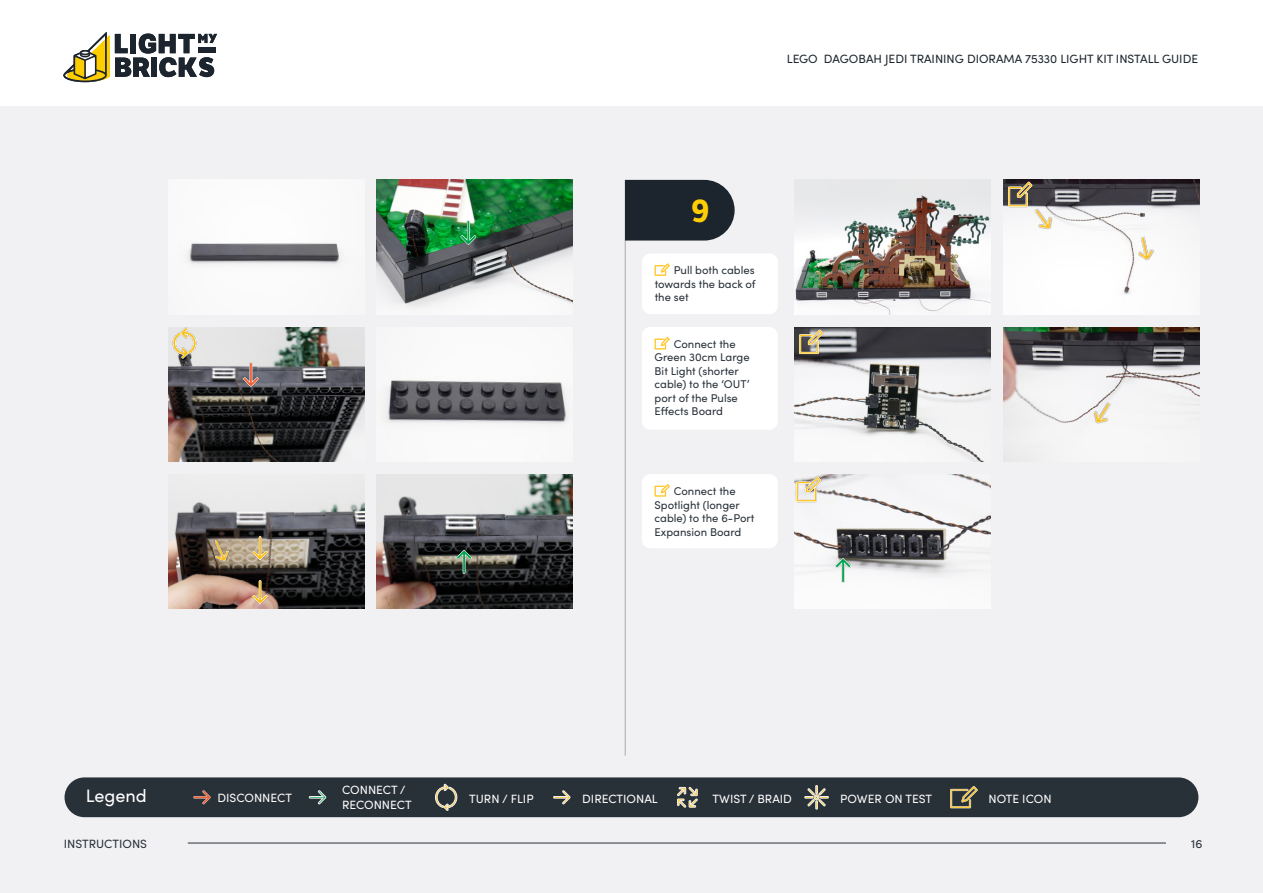
<style>
.page{position:relative;width:1263px;height:893px;background:#fff}
.page>*{position:absolute;margin:0;border:0;box-sizing:border-box;transform-origin:0 0}
.t1{font:700 31.5px "LFT Etica";color:#ffcd03}
.t2{font:18px "Sofia Pro";color:#fff}
.t3{font:12px/14.4px "Sofia Pro";color:#fff}
.t4{font:12px "Sofia Pro";color:#1c252d}
.t5{font:12px "Sofia Pro";color:#283038}
.t6{font:11.25px/13.5px "Sofia Pro";color:#283038}
</style>
<div class="page">
<svg style="left:63px;top:32px;width:154px;height:50px"></svg>
<div style="left:0;top:106px;width:1263px;height:787px;background:#f1f1f3"></div>
<hr style="left:188px;top:843px;width:978px;height:1px;background:#283038">
<img style="left:794px;top:180px;width:196px;height:134px">
<img style="left:377px;top:180px;width:196px;height:134px">
<img style="left:1003px;top:180px;width:196px;height:134px">
<img style="left:168px;top:327px;width:196px;height:134px">
<img style="left:794px;top:327px;width:196px;height:134px">
<img style="left:388px;top:380px;width:178px;height:43px">
<img style="left:1003px;top:327px;width:196px;height:134px">
<img style="left:168px;top:492px;width:196px;height:116px">
<img style="left:794px;top:474px;width:196px;height:134px">
<img style="left:377px;top:474px;width:196px;height:134px">
<hr style="left:625px;top:180px;width:1px;height:576px;background:#000">
<div style="left:65px;top:777px;width:1133px;height:40px;background:#283038;border-radius:20px"></div>
<svg style="left:193px;top:790px;width:18px;height:14px"></svg>
<svg style="left:309px;top:790px;width:17px;height:14px"></svg>
<svg style="left:553px;top:790px;width:17px;height:14px"></svg>
<svg style="left:435px;top:784px;width:23px;height:27px"></svg>
<svg style="left:677px;top:787px;width:21px;height:21px"></svg>
<svg style="left:804px;top:785px;width:25px;height:24px"></svg>
<svg style="left:950px;top:786px;width:28px;height:22px"></svg>
<svg style="left:625px;top:180px;width:110px;height:61px;background:#2a333a"></svg>
<div style="left:642px;top:327px;width:136px;height:103px;background:#fff;border-radius:9px"></div>
<svg style="left:655px;top:337px;width:15px;height:12px"></svg>
<img style="left:1022px;top:197px;width:43px;height:44px">
<img style="left:168px;top:327px;width:32px;height:31px">
<img style="left:189px;top:185px;width:150px;height:79px">
<img style="left:453px;top:217px;width:31px;height:31px">
<img style="left:235px;top:359px;width:32px;height:31px">
<img style="left:244px;top:532px;width:31px;height:31px">
<img style="left:200px;top:530px;width:42px;height:41px">
<img style="left:244px;top:576px;width:31px;height:32px">
<img style="left:448px;top:546px;width:31px;height:32px">
<img style="left:1127px;top:230px;width:37px;height:37px">
<div style="left:642px;top:253px;width:136px;height:61px;background:#fff;border-radius:9px"></div>
<svg style="left:655px;top:263px;width:15px;height:13px"></svg>
<img style="left:794px;top:327px;width:32px;height:31px">
<img style="left:1003px;top:180px;width:31px;height:31px">
<img style="left:827px;top:555px;width:32px;height:31px">
<img style="left:1079px;top:391px;width:44px;height:43px">
<div style="left:642px;top:474px;width:136px;height:74px;background:#fff;border-radius:9px"></div>
<svg style="left:655px;top:484px;width:15px;height:13px"></svg>
<img style="left:794px;top:475px;width:29px;height:31px">
<p class="t4" style="left:787px;top:50px;width:413px">LEGO DAGOBAH JEDI TRAINING DIORAMA 75330 LIGHT KIT INSTALL GUIDE</p>
<h1 class="t1" style="left:691px;top:191px;width:20px">9</h1>
<p class="t6" style="left:655px;top:263px;width:102px;text-align:justify;text-indent:19px">Pull both cables towards the back of the set</p>
<p class="t6" style="left:655px;top:337px;width:97px;text-indent:19px">Connect the<br>Green 30cm Large<br>Bit Light (shorter cable) to the ‘OUT’ port of the Pulse<br>Effects Board</p>
<p class="t6" style="left:655px;top:484px;width:101px;text-indent:19px">Connect the<br>Spotlight (longer cable) to the 6-Port<br>Expansion Board</p>
<h2 class="t2" style="left:86px;top:783px;width:62px">Legend</h2>
<p class="t3" style="left:217px;top:790px;width:76px">DISCONNECT</p>
<p class="t3" style="left:342px;top:782px;width:71px">CONNECT /<br>RECONNECT</p>
<p class="t3" style="left:469px;top:791px;width:66px">TURN / FLIP</p>
<p class="t3" style="left:582px;top:791px;width:77px">DIRECTIONAL</p>
<p class="t3" style="left:713px;top:791px;width:81px">TWIST / BRAID</p>
<p class="t3" style="left:840px;top:791px;width:93px">POWER ON TEST</p>
<p class="t3" style="left:988px;top:791px;width:65px">NOTE ICON</p>
<p class="t5" style="left:64px;top:835px;width:85px">INSTRUCTIONS</p>
<p class="t5" style="left:1191px;top:835px;width:13px">16</p>
</div>
